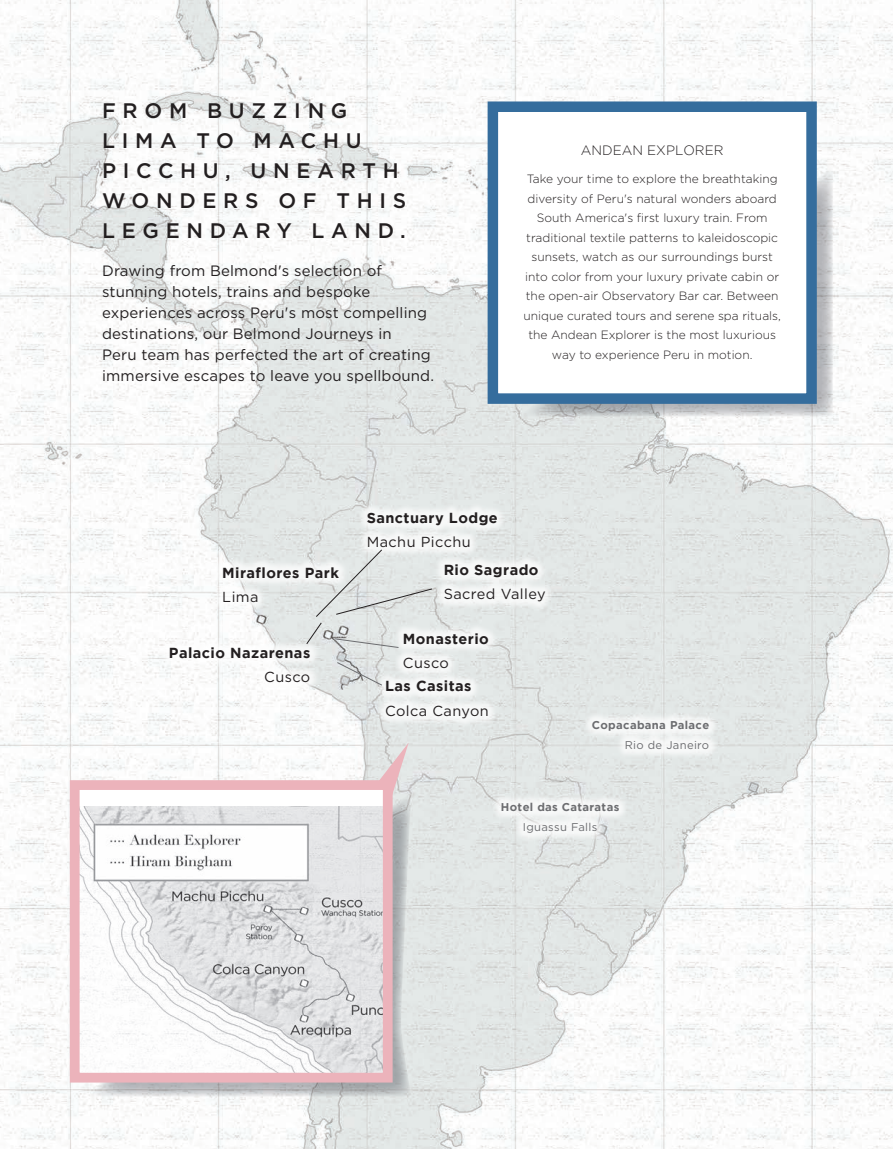
<style>
.page{position:relative;width:893px;height:1149px;background:#fff}
.page>*{position:absolute;margin:0;border:0;box-sizing:border-box;transform-origin:0 0}
.t1{font:500 21px/30px "Gotham";letter-spacing:.32em;color:#231f20}
.t2{font:15px/21px "Gotham";letter-spacing:.01em;color:#231f20}
.t3{font:700 14.55px "Gotham";letter-spacing:.03em;color:#231f20}
.t4{font:14.55px "Gotham";letter-spacing:.03em;color:#231f20}
.t5{font:300 13.5px "Gotham";color:#231f20}
.t6{font:300 12px/19.5px "Gotham";color:#231f20;text-align:center}
.t7{font:700 11.25px "Gotham";letter-spacing:.03em;color:#6c6d70}
.t8{font:11.25px "Gotham";letter-spacing:.03em;color:#6c6d70}
</style>
<div class="page">
<img style="left:0;top:0;width:893px;height:1148px">
<div style="left:213px;top:556px;width:136px;height:56px;background:#fff;opacity:.75"></div>
<div style="left:357px;top:502px;width:150px;height:55px;background:#fff;opacity:.75"></div>
<div style="left:435px;top:554px;width:120px;height:57px;background:#fff;opacity:.75"></div>
<div style="left:394px;top:622px;width:104px;height:56px;background:#fff;opacity:.75"></div>
<div style="left:376px;top:670px;width:122px;height:58px;background:#fff;opacity:.75"></div>
<div style="left:582px;top:710px;width:137px;height:49px;background:#fff;opacity:.75"></div>
<div style="left:159px;top:636px;width:161px;height:56px;background:#fff"></div>
<svg style="left:306px;top:549px;width:126px;height:98px"></svg>
<svg style="left:337px;top:661px;width:45px;height:24px"></svg>
<div style="left:492px;top:792px;width:137px;height:50px;background:#fff;opacity:.75"></div>
<svg style="left:371px;top:742px;width:38px;height:49px"></svg>
<svg style="left:89px;top:791px;width:322px;height:305px"></svg>
<svg style="left:65px;top:775px;width:332px;height:312px"></svg>
<svg style="left:518px;top:165px;width:315px;height:251px"></svg>
<svg style="left:482px;top:96px;width:340px;height:313px"></svg>
<h1 class="t1" style="left:102px;top:96px;width:306px">FROM BUZZING<br>LIMA TO MACHU<br>PICCHU, UNEARTH<br>WONDERS OF THIS<br>LEGENDARY LAND.</h1>
<p class="t2" style="left:102px;top:260px;width:333px">Drawing from Belmond's selection of stunning hotels, trains and bespoke experiences across Peru's most compelling destinations, our Belmond Journeys in<br>Peru team has perfected the art of creating immersive escapes to leave you spellbound.</p>
<p class="t5" style="left:581px;top:143px;width:144px">ANDEAN EXPLORER</p>
<p class="t6" style="left:523px;top:169px;width:259px">Take your time to explore the breathtaking diversity of Peru's natural wonders aboard South America's first luxury train. From traditional textile patterns to kaleidoscopic sunsets, watch as our surroundings burst into color from your luxury private cabin or the open-air Observatory Bar car. Between unique curated tours and serene spa rituals, the Andean Explorer is the most luxurious way to experience Peru in motion.</p>
<p class="t3" style="left:222px;top:563px;width:118px">Miraflores Park</p>
<p class="t4" style="left:222px;top:588px;width:38px">Lima</p>
<p class="t3" style="left:169px;top:644px;width:143px">Palacio Nazarenas</p>
<p class="t4" style="left:264px;top:668px;width:47px">Cusco</p>
<p class="t3" style="left:367px;top:509px;width:132px">Sanctuary Lodge</p>
<p class="t4" style="left:367px;top:534px;width:105px">Machu Picchu</p>
<p class="t3" style="left:444px;top:561px;width:96px">Rio Sagrado</p>
<p class="t4" style="left:444px;top:586px;width:103px">Sacred Valley</p>
<p class="t3" style="left:403px;top:630px;width:87px">Monasterio</p>
<p class="t4" style="left:403px;top:654px;width:47px">Cusco</p>
<p class="t3" style="left:385px;top:677px;width:88px">Las Casitas</p>
<p class="t4" style="left:385px;top:702px;width:105px">Colca Canyon</p>
<p class="t7" style="left:592px;top:718px;width:119px">Copacabana Palace</p>
<p class="t8" style="left:625px;top:738px;width:86px">Rio de Janeiro</p>
<p class="t7" style="left:501px;top:800px;width:120px">Hotel das Cataratas</p>
<p class="t8" style="left:523px;top:820px;width:76px">Iguassu Falls</p>
</div>
